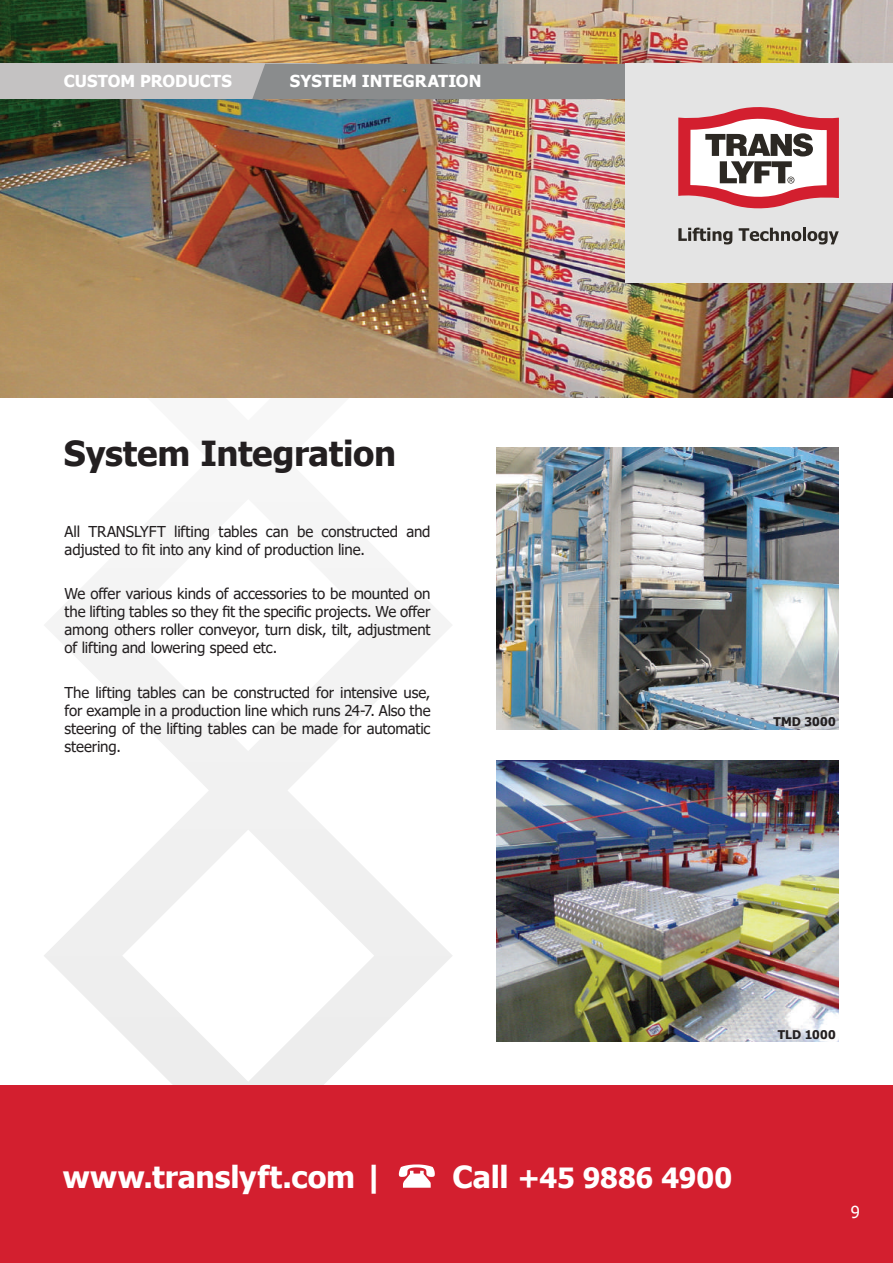
<style>
.page{position:relative;width:893px;height:1263px;background:#fff}
.page>*{position:absolute;margin:0;border:0;box-sizing:border-box;transform-origin:0 0}
.t1{font:700 34.5px "Tahoma";letter-spacing:-.01em;color:#231f20}
.t2{font:700 30.45px "Tahoma";color:#fff}
.t3{font:700 27.9px "Tahoma";letter-spacing:-.01em;color:#fff}
.t4{font:700 16.5px "Tahoma";color:#fff}
.t5{font:16.5px "Tahoma";color:#fff}
.t6{font:15px/18px "Tahoma";letter-spacing:-.01em;color:#231f20;text-align:justify}
.t7{font:700 12px "Tahoma";letter-spacing:.01em;color:#231f20}
.s1{font-size:30.45px}
</style>
<div class="page">
<svg style="left:44px;top:397px;width:409px;height:688px"></svg>
<div style="left:0;top:1085px;width:893px;height:178px;background:#d31f2f"></div>
<svg style="left:399px;top:1164px;width:36px;height:24px"></svg>
<img style="left:0;top:0;width:893px;height:397px">
<img style="left:497px;top:760px;width:342px;height:282px">
<div style="left:0;top:64px;width:316px;height:35px;background:#c4c2c2"></div>
<div style="left:252px;top:64px;width:373px;height:35px;background:#8a8c8d"></div>
<img style="left:497px;top:448px;width:342px;height:281px">
<div style="left:625px;top:64px;width:268px;height:219px;background:#e4e4e4"></div>
<svg style="left:678px;top:228px;width:54px;height:16px"></svg>
<svg style="left:739px;top:228px;width:100px;height:16px"></svg>
<svg style="left:678px;top:107px;width:161px;height:102px;background:#cd9398"></svg>
<p class="t4" style="left:64px;top:70px;width:170px">CUSTOM PRODUCTS</p>
<p class="t4" style="left:290px;top:70px;width:193px">SYSTEM INTEGRATION</p>
<h1 class="t1" style="left:64px;top:430px;width:334px">System Integration</h1>
<p class="t6" style="left:65px;top:523px;width:367px">All TRANSLYFT lifting tables can be constructed and adjusted to fit into any kind of production line.</p>
<p class="t6" style="left:65px;top:586px;width:367px">We offer various kinds of accessories to be mounted on the lifting tables so they fit the specific projects. We offer among others roller conveyor, turn disk, tilt, adjustment of lifting and lowering speed etc.</p>
<p class="t6" style="left:65px;top:684px;width:367px">The lifting tables can be constructed for intensive use, for example in a production line which runs 24-7. Also the steering of the lifting tables can be made for automatic steering.</p>
<p class="t7" style="left:774px;top:713px;width:64px">TMD 3000</p>
<p class="t7" style="left:778px;top:1026px;width:59px">TLD 1000</p>
<h2 class="t2" style="left:63px;top:1155px;width:322px">www.translyft.com |</h2>
<h3 class="t3" style="left:453px;top:1158px;width:281px"><span class="s1">Call</span> +45 9886 4900</h3>
<p class="t5" style="left:851px;top:1201px;width:11px">9</p>
</div>
